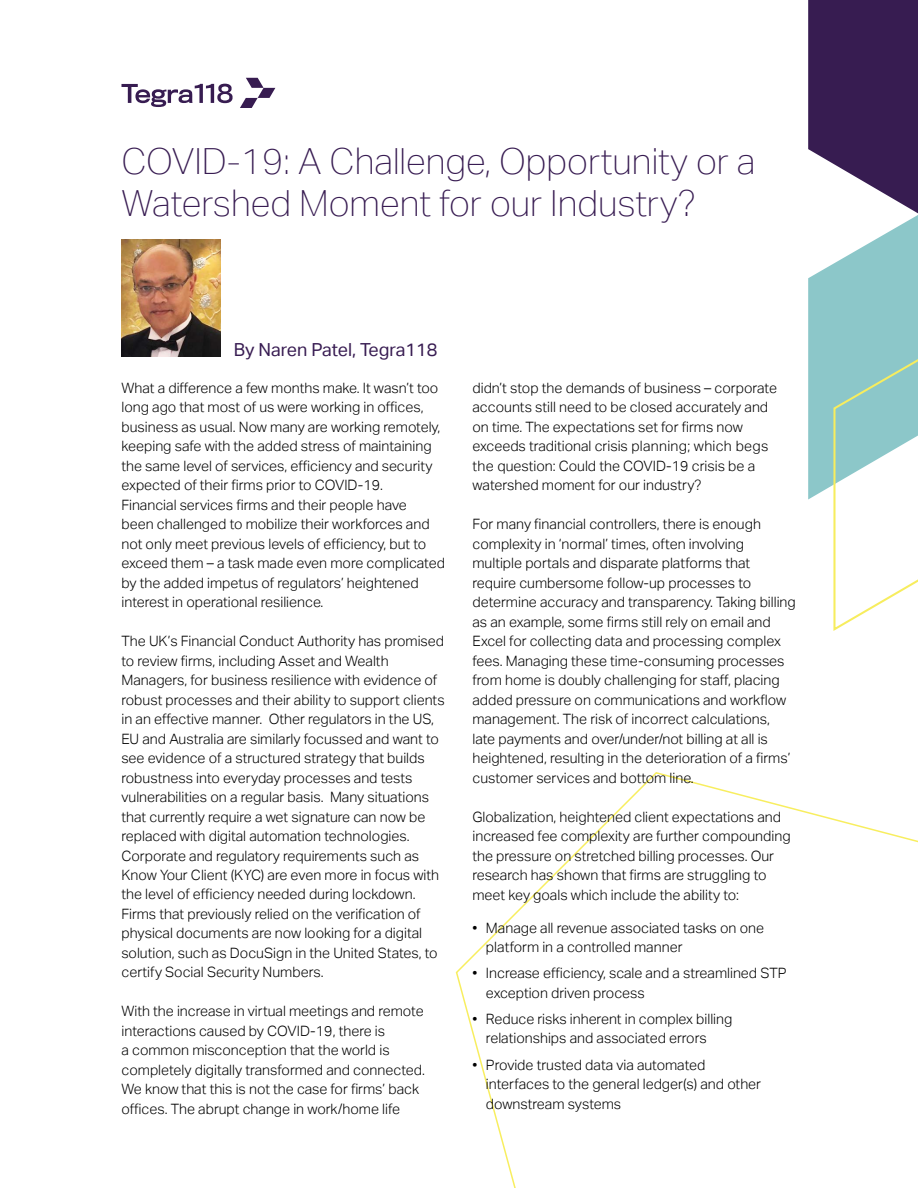
<style>
.page{position:relative;width:918px;height:1188px;background:#fff}
.page>*{position:absolute;margin:0;border:0;box-sizing:border-box;transform-origin:0 0}
.t1{font:100 36px/42px "Aktiv Grotesk";color:#381c52}
.t2{font:18px "Aktiv Grotesk";color:#381c52}
.t3{font:300 14.25px/19.5px "Aktiv Grotesk";color:#000}
</style>
<div class="page">
<svg style="left:240px;top:78px;width:35px;height:30px"></svg>
<svg style="left:121px;top:84px;width:112px;height:23px"></svg>
<svg style="left:808px;top:0;width:110px;height:631px"></svg>
<svg style="left:455px;top:772px;width:463px;height:416px"></svg>
<img style="left:122px;top:240px;width:98px;height:116px">
<h1 class="t1" style="left:122px;top:141px;width:636px">COVID-19: A Challenge, Opportunity or a<br>Watershed Moment for our Industry?</h1>
<p class="t2" style="left:234px;top:339px;width:205px">By Naren Patel, Tegra118</p>
<p class="t3" style="left:122px;top:378px;width:325px">What a difference a few months make. It wasn’t too long ago that most of us were working in offices, business as usual. Now many are working remotely, keeping safe with the added stress of maintaining the same level of services, efficiency and security expected of their firms prior to COVID-19.<br>Financial services firms and their people have<br>been challenged to mobilize their workforces and not only meet previous levels of efficiency, but to exceed them – a task made even more complicated by the added impetus of regulators’ heightened interest in operational resilience.</p>
<p class="t3" style="left:122px;top:631px;width:325px">The UK’s Financial Conduct Authority has promised to review firms, including Asset and Wealth Managers, for business resilience with evidence of robust processes and their ability to support clients in an effective manner. Other regulators in the US, EU and Australia are similarly focussed and want to see evidence of a structured strategy that builds robustness into everyday processes and tests vulnerabilities on a regular basis. Many situations that currently require a wet signature can now be replaced with digital automation technologies.<br>Corporate and regulatory requirements such as Know Your Client (KYC) are even more in focus with the level of efficiency needed during lockdown.<br>Firms that previously relied on the verification of physical documents are now looking for a digital solution, such as DocuSign in the United States, to certify Social Security Numbers.</p>
<p class="t3" style="left:122px;top:1002px;width:305px">With the increase in virtual meetings and remote interactions caused by COVID-19, there is<br>a common misconception that the world is completely digitally transformed and connected.<br>We know that this is not the case for firms’ back offices. The abrupt change in work/home life</p>
<p class="t3" style="left:472px;top:378px;width:306px">didn’t stop the demands of business – corporate accounts still need to be closed accurately and on time. The expectations set for firms now exceeds traditional crisis planning; which begs the question: Could the COVID-19 crisis be a watershed moment for our industry?</p>
<p class="t3" style="left:472px;top:514px;width:325px">For many financial controllers, there is enough complexity in ‘normal’ times, often involving multiple portals and disparate platforms that require cumbersome follow-up processes to determine accuracy and transparency. Taking billing as an example, some firms still rely on email and Excel for collecting data and processing complex fees. Managing these time-consuming processes from home is doubly challenging for staff, placing added pressure on communications and workflow management. The risk of incorrect calculations, late payments and over/under/not billing at all is heightened, resulting in the deterioration of a firms’ customer services and bottom line.</p>
<p class="t3" style="left:472px;top:807px;width:320px">Globalization, heightened client expectations and increased fee complexity are further compounding the pressure on stretched billing processes. Our research has shown that firms are struggling to meet key goals which include the ability to:</p>
<p class="t3" style="left:486px;top:918px;width:280px;text-indent:-13px">• Manage all revenue associated tasks on one platform in a controlled manner</p>
<p class="t3" style="left:486px;top:964px;width:302px;text-indent:-13px">• Increase efficiency, scale and a streamlined STP exception driven process</p>
<p class="t3" style="left:486px;top:1009px;width:248px;text-indent:-13px">• Reduce risks inherent in complex billing relationships and associated errors</p>
<p class="t3" style="left:486px;top:1055px;width:277px;text-indent:-13px">• Provide trusted data via automated interfaces to the general ledger(s) and other downstream systems</p>
</div>
